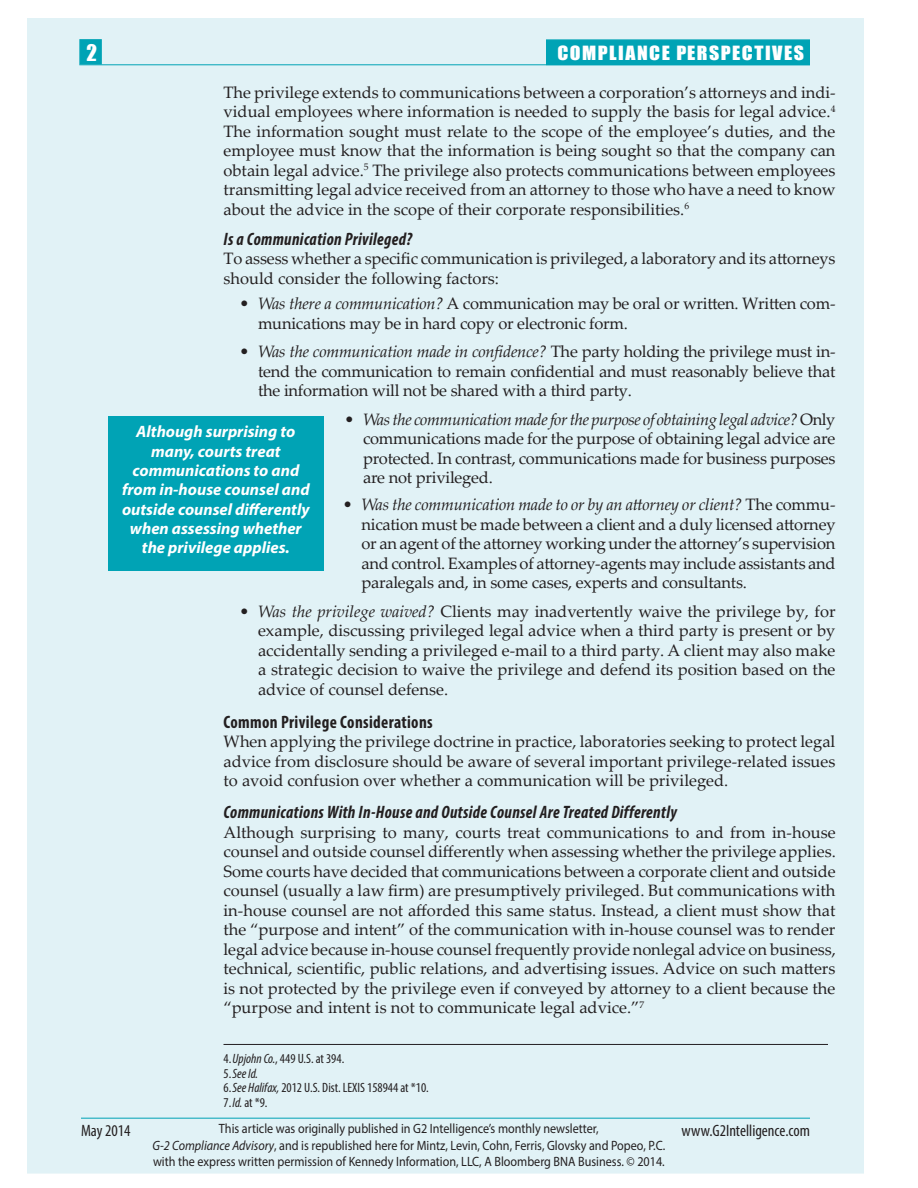
<style>
.page{position:relative;width:918px;height:1188px;background:#fff}
.page>*{position:absolute;margin:0;border:0;box-sizing:border-box;transform-origin:0 0}
.t1{font:21px "Impact";color:#fff}
.ArticleBreaker{font:italic 700 condensed 18px "Myriad Pro";letter-spacing:.02em;color:#231f20;scale:.95 1}
.ArticleBreaker-2{font:700 condensed 18px "Myriad Pro";letter-spacing:.02em;color:#231f20;scale:.95 1}
.t2{font:18px "Impact";letter-spacing:.075em;color:#fff;scale:1.1 1}
.ArticleText{font:16.5px/19.5px "Palatino Linotype";letter-spacing:-.01em;color:#231f20;text-align:justify}
.SidebarText{font:italic 700 16.5px/19.4px "Myriad Pro";color:#fff;text-align:center}
.t3{font:condensed 16.5px "Myriad Pro";color:#231f20}
.t4{font:13.5px/16.5px "Myriad Pro";color:#231f20;text-align:center;scale:.9 1}
.Footnote{font:condensed 13.5px "Myriad Pro";color:#231f20}
.Footnote-2{font:italic condensed 13.5px "Myriad Pro";color:#231f20}
.s1{font-style:italic}
.s2{font-style:normal}
</style>
<div class="page">
<div style="left:27px;top:18px;width:837px;height:1156px;background:#e1f2f6"></div>
<hr style="left:79px;top:64px;width:731px;height:1px;background:#00a3b5">
<div style="left:546px;top:39px;width:264px;height:26px;background:#00a3b5;border:2px solid #00a3b5"></div>
<div style="left:79px;top:39px;width:23px;height:25px;background:#00a3b5;border:2px solid #00a3b5"></div>
<hr style="left:81px;top:1118px;width:729px;height:1px;background:#00a3b5">
<hr style="left:224px;top:1044px;width:604px;height:1px;background:#231f20">
<div style="left:108px;top:416px;width:216px;height:155px;background:#00a3b5"></div>
<p class="t1" style="left:87px;top:37px;width:12px">2</p>
<p class="t2" style="left:557px;top:39px;width:226px">COMPLIANCE PERSPECTIVES</p>
<p class="ArticleText" style="left:224px;top:82px;width:614px">The privilege extends to communications between a corporation’s attorneys and indi&shy;vidual employees where information is needed to supply the basis for legal advice.<sup>4<br></sup>The information sought must relate to the scope of the employee’s duties, and the employee must know that the information is being sought so that the company can obtain legal advice.<sup>5</sup> The privilege also protects communications between employees transmitting legal advice received from an attorney to those who have a need to know about the advice in the scope of their corporate responsibilities.<sup>6</sup></p>
<p class="ArticleBreaker" style="left:224px;top:227px;width:200px">Is a Communication Privileged?</p>
<p class="ArticleText" style="left:224px;top:248px;width:613px">To assess whether a specific communication is privileged, a laboratory and its attorneys should consider the following factors:</p>
<p class="ArticleText" style="left:258px;top:293px;width:579px;text-indent:-18px"><span class="s1">• Was there a communication?</span> A communication may be oral or written. Written com&shy;munications may be in hard copy or electronic form.</p>
<p class="ArticleText" style="left:258px;top:341px;width:579px;text-indent:-18px"><span class="s1">• Was the communication made in confidence?</span> The party holding the privilege must in&shy;tend the communication to remain confidential and must reasonably believe that the information will not be shared with a third party.</p>
<p class="ArticleText" style="left:363px;top:409px;width:474px;text-indent:-18px"><span class="s1">• Was the communication made for the purpose of obtaining legal advice?</span> Only communications made for the purpose of obtaining legal advice are protected. In contrast, communications made for business purposes are not privileged.</p>
<p class="ArticleText" style="left:362px;top:494px;width:476px;text-indent:-18px"><span class="s1">• Was the communication made to or by an attorney or client?</span> The commu&shy;nication must be made between a client and a duly licensed attorney or an agent of the attorney working under the attorney’s supervision and control. Examples of attorney-agents may include assistants and paralegals and, in some cases, experts and consultants.</p>
<p class="ArticleText" style="left:258px;top:601px;width:579px;text-indent:-18px"><span class="s1">• Was the privilege waived?</span> Clients may inadvertently waive the privilege by, for example, discussing privileged legal advice when a third party is present or by accidentally sending a privileged e-mail to a third party. A client may also make a strategic decision to waive the privilege and defend its position based on the advice of counsel defense.</p>
<p class="ArticleBreaker-2" style="left:224px;top:710px;width:222px">Common Privilege Considerations</p>
<p class="ArticleText" style="left:224px;top:731px;width:614px">When applying the privilege doctrine in practice, laboratories seeking to protect legal advice from disclosure should be aware of several important privilege-related issues to avoid confusion over whether a communication will be privileged.</p>
<p class="ArticleBreaker" style="left:224px;top:801px;width:479px">Communications With In-House and Outside Counsel Are Treated Differently</p>
<p class="ArticleText" style="left:224px;top:822px;width:614px">Although surprising to many, courts treat communications to and from in-house counsel and outside counsel differently when assessing whether the privilege applies.<br>Some courts have decided that communications between a corporate client and outside counsel (usually a law firm) are presumptively privileged. But communications with in-house counsel are not afforded this same status. Instead, a client must show that the “purpose and intent” of the communication with in-house counsel was to render legal advice because in-house counsel frequently provide nonlegal advice on business, technical, scientific, public relations, and advertising issues. Advice on such matters is not protected by the privilege even if conveyed by attorney to a client because the “purpose and intent is not to communicate legal advice.”<sup>7</sup></p>
<p class="Footnote" style="left:224px;top:1050px;width:122px">4.<span class="s1">Upjohn Co.</span>, 449 U.S. at 394.</p>
<p class="Footnote-2" style="left:224px;top:1065px;width:36px"><span class="s2">5.</span>See Id.</p>
<p class="Footnote" style="left:224px;top:1080px;width:207px">6.<span class="s1">See Halifax,</span> 2012 U.S. Dist. LEXIS 158944 at *10.</p>
<p class="Footnote" style="left:224px;top:1094px;width:46px">7.<span class="s1">Id.</span> at *9.</p>
<p class="SidebarText" style="left:122px;top:422px;width:189px">Although surprising to many, courts treat communications to and from in-house counsel and outside counsel differently when assessing whether the privilege applies.</p>
<p class="t4" style="left:153px;top:1121px;width:571px">This article was originally published in G2 Intelligence’s monthly newsletter,<br><span class="s1">G-2 Compliance Advisory</span>, and is republished here for Mintz, Levin, Cohn, Ferris, Glovsky and Popeo, P.C. with the express written permission of Kennedy Information, LLC, A Bloomberg BNA Business. © 2014.</p>
<p class="t3" style="left:81px;top:1121px;width:51px">May 2014</p>
<p class="t3" style="left:681px;top:1121px;width:130px">www.G2Intelligence.com</p>
</div>
